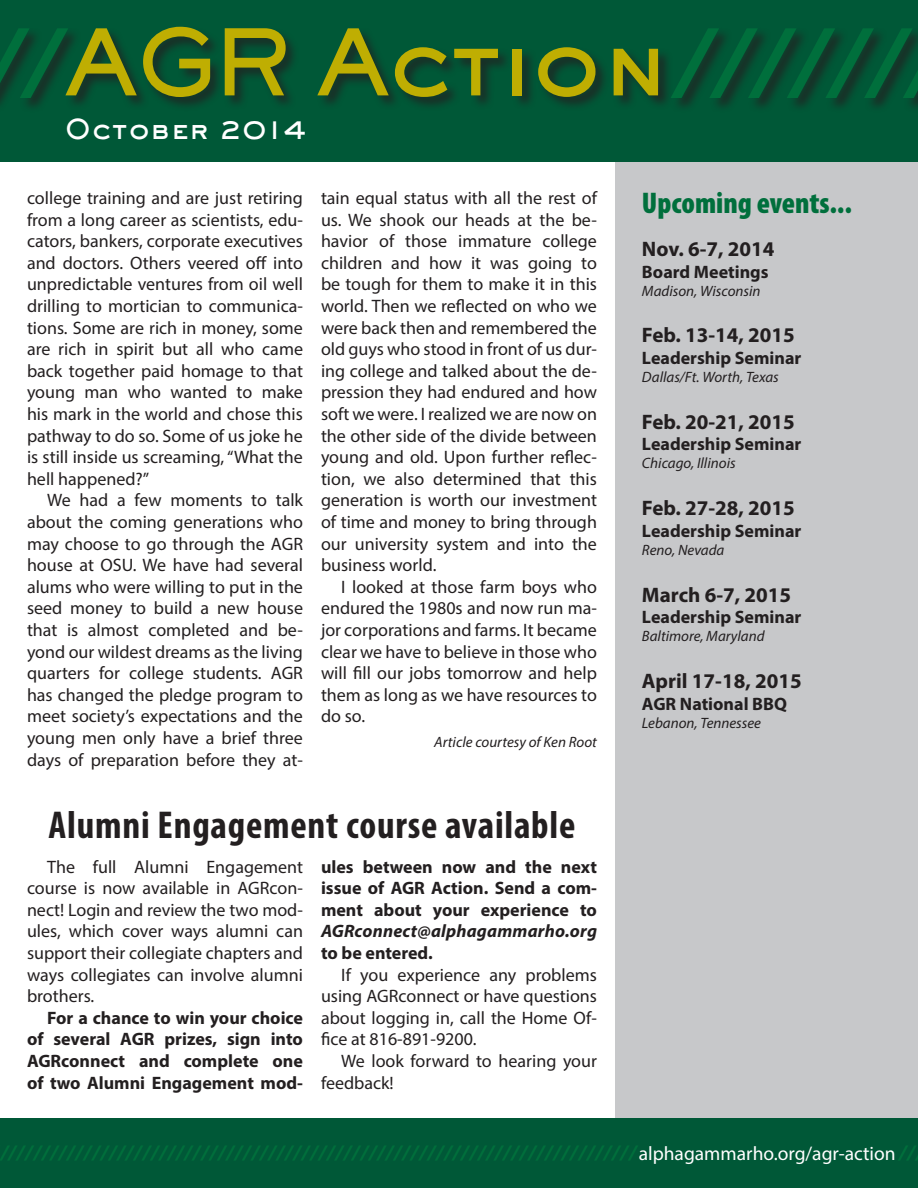
<style>
.page{position:relative;width:918px;height:1188px;background:#fff}
.page>*{position:absolute;margin:0;border:0;box-sizing:border-box;transform-origin:0 0}
.t1{font:800 90px "Sackers Gothic Std";letter-spacing:-.05em;color:#bfae02}
.t2{font:700 condensed 39px "Myriad Pro";letter-spacing:.02em;color:#231f20}
.t3{font:900 condensed 30px "Myriad Pro";color:#006f3c}
.t4{font:800 27px "Sackers Gothic Std";color:#fff}
.t5{font:700 21px "Myriad Pro";color:#231f20}
.t6{font:800 19.5px "Sackers Gothic Std";color:#006f3c}
.t7{font:18px/21.6px "Myriad Pro";color:#231f20;text-align:justify}
.t8{font:700 18px/21.6px "Myriad Pro";color:#231f20;text-align:justify}
.t9{font:italic 700 18px/21.6px "Myriad Pro";letter-spacing:.01em;color:#231f20}
.t10{font:italic 15px "Myriad Pro";color:#231f20}
.s1{color:#006f3c}
.s2{font-style:normal}
.s3{font-family:"Myriad Pro";font-weight:400;color:#fff}
</style>
<div class="page">
<div style="left:615px;top:156px;width:303px;height:989px;background:#c7c8ca"></div>
<div style="left:0;top:1118px;width:918px;height:70px;background:#005837"></div>
<div style="left:0;top:0;width:918px;height:162px;background:#005837"></div>
<div style="left:0;top:26px;width:918px;height:87px;background:#231f20;opacity:.75"></div>
<p class="t1" style="left:-22px;top:2px;width:941px"><span class="s1">//</span>AGR Action<span class="s1">//////</span></p>
<p class="t4" style="left:64px;top:111px;width:244px">October 2014</p>
<p class="t7" style="left:27px;top:187px;width:278px">college training and are just retiring from a long career as scientists, edu&shy;cators, bankers, corporate executives and doctors. Others veered off into unpredictable ventures from oil well drilling to mortician to communica&shy;tions. Some are rich in money, some are rich in spirit but all who came back together paid homage to that young man who wanted to make his mark in the world and chose this pathway to do so. Some of us joke he is still inside us screaming, “What the hell happened?”</p>
<p class="t7" style="left:27px;top:489px;width:278px;text-indent:20px">We had a few moments to talk about the coming generations who may choose to go through the AGR house at OSU. We have had several alums who were willing to put in the seed money to build a new house that is almost completed and be&shy;yond our wildest dreams as the living quarters for college students. AGR has changed the pledge program to meet society’s expectations and the young men only have a brief three days of preparation before they at-</p>
<p class="t7" style="left:321px;top:187px;width:278px">tain equal status with all the rest of us. We shook our heads at the be&shy;havior of those immature college children and how it was going to be tough for them to make it in this world. Then we reflected on who we were back then and remembered the old guys who stood in front of us dur&shy;ing college and talked about the de&shy;pression they had endured and how soft we were. I realized we are now on the other side of the divide between young and old. Upon further reflec&shy;tion, we also determined that this generation is worth our investment of time and money to bring through our university system and into the business world.</p>
<p class="t7" style="left:321px;top:576px;width:278px;text-indent:20px">I looked at those farm boys who endured the 1980s and now run ma&shy;jor corporations and farms. It became clear we have to believe in those who will fill our jobs tomorrow and help them as long as we have resources to do so.</p>
<p class="t10" style="left:434px;top:733px;width:164px">Article courtesy of Ken Root</p>
<p class="t2" style="left:49px;top:801px;width:528px">Alumni Engagement course available</p>
<p class="t7" style="left:27px;top:855px;width:278px;text-indent:20px">The full Alumni Engagement course is now available in AGRcon&shy;nect! Login and review the two mod&shy;ules, which cover ways alumni can support their collegiate chapters and ways collegiates can involve alumni brothers.</p>
<p class="t8" style="left:27px;top:1006px;width:278px;text-indent:20px">For a chance to win your choice of several AGR prizes, sign into AGRconnect and complete one of two Alumni Engagement mod-</p>
<p class="t8" style="left:321px;top:855px;width:278px">ules between now and the next issue of AGR Action. Send a com&shy;ment about your experience to</p>
<p class="t9" style="left:321px;top:920px;width:278px">AGRconnect@alphagammarho.org <span class="s2">to be entered.</span></p>
<p class="t7" style="left:321px;top:963px;width:278px;text-indent:20px">If you experience any problems using AGRconnect or have questions about logging in, call the Home Of&shy;fice at 816-891-9200.</p>
<p class="t7" style="left:321px;top:1050px;width:277px;text-indent:20px">We look forward to hearing your feedback!</p>
<p class="t3" style="left:642px;top:186px;width:211px">Upcoming events...</p>
<p class="t5" style="left:642px;top:235px;width:134px">Nov. 6-7, 2014</p>
<p class="t8" style="left:642px;top:260px;width:128px">Board Meetings</p>
<p class="t10" style="left:642px;top:281px;width:120px">Madison, Wisconsin</p>
<p class="t5" style="left:642px;top:322px;width:154px">Feb. 13-14, 2015</p>
<p class="t8" style="left:642px;top:347px;width:161px">Leadership Seminar</p>
<p class="t10" style="left:642px;top:368px;width:138px">Dallas/Ft. Worth, Texas</p>
<p class="t5" style="left:642px;top:408px;width:154px">Feb. 20-21, 2015</p>
<p class="t8" style="left:642px;top:433px;width:161px">Leadership Seminar</p>
<p class="t10" style="left:642px;top:454px;width:95px">Chicago, Illinois</p>
<p class="t5" style="left:642px;top:494px;width:154px">Feb. 27-28, 2015</p>
<p class="t8" style="left:642px;top:519px;width:161px">Leadership Seminar</p>
<p class="t10" style="left:642px;top:541px;width:84px">Reno, Nevada</p>
<p class="t5" style="left:642px;top:581px;width:151px">March 6-7, 2015</p>
<p class="t8" style="left:642px;top:606px;width:161px">Leadership Seminar</p>
<p class="t10" style="left:642px;top:627px;width:124px">Baltimore, Maryland</p>
<p class="t5" style="left:642px;top:667px;width:161px">April 17-18, 2015</p>
<p class="t8" style="left:642px;top:692px;width:146px">AGR National BBQ</p>
<p class="t10" style="left:642px;top:713px;width:121px">Lebanon, Tennessee</p>
<p class="t6" style="left:-2px;top:1140px;width:921px">//////////////////////////////////////////////////////////////////////////// <span class="s3">a l p h a g a m m a r h o . o r g / a g r - a c t i o n</span> //</p>
</div>
